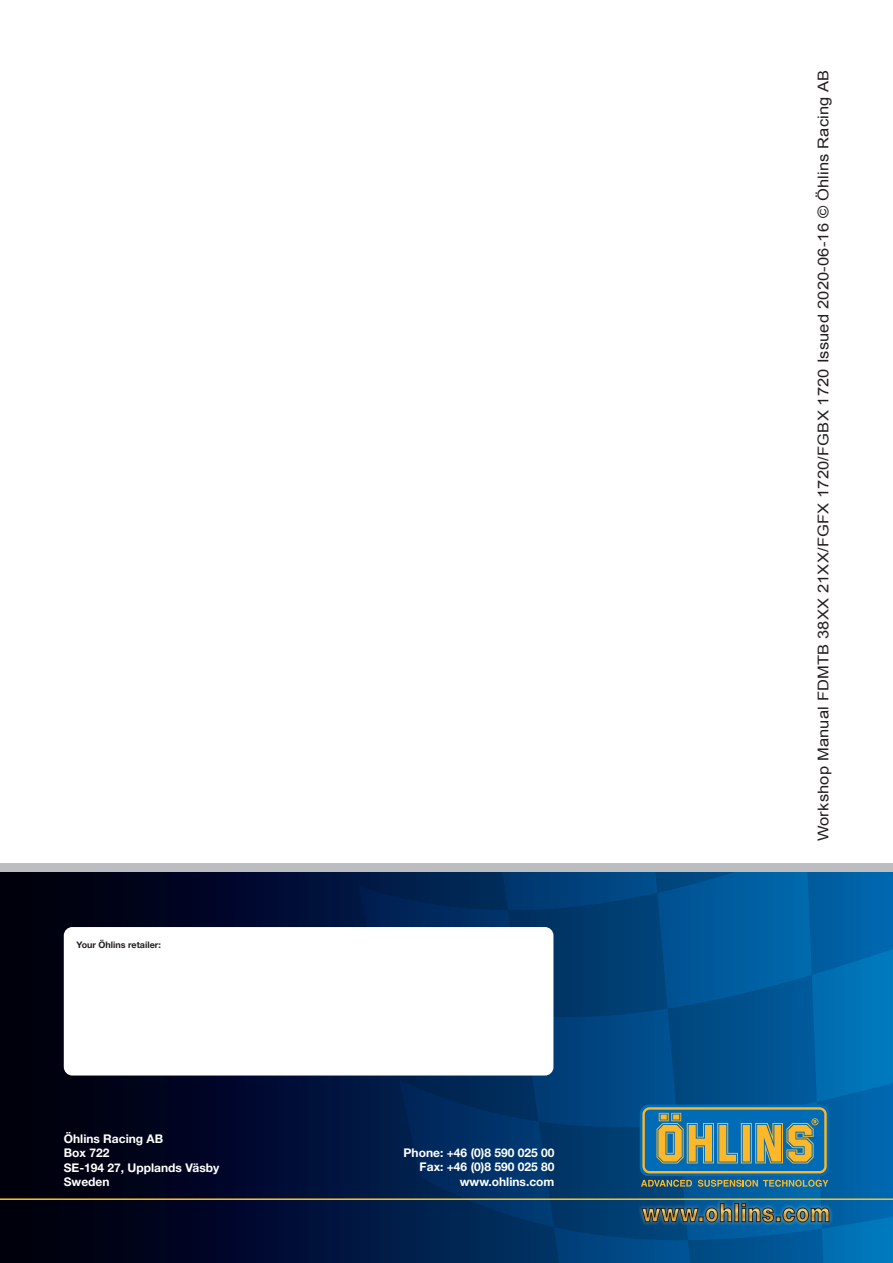
<style>
.page{position:relative;width:893px;height:1263px;background:#fff}
.page>*{position:absolute;margin:0;border:0;box-sizing:border-box;transform-origin:0 0}
.t1{font:14.85px "Arial";letter-spacing:.01em;color:#231f20;scale:1.11 1}
.t2{font:700 12px/14.4px "Helvetica Neue LT Std";color:#fff;text-align:right}
.t3{font:700 9px "Helvetica Neue LT Std";color:#231f20}
</style>
<div class="page">
<svg style="left:0;top:872px;width:359px;height:391px;background:#010722"></svg>
<hr style="left:0;top:1198px;width:893px;height:2px;background:#fec422">
<div style="left:0;top:863px;width:893px;height:9px;background:#bcbdc0"></div>
<div style="left:64px;top:927px;width:489px;height:148px;background:#fff;border-radius:9px"></div>
<svg style="left:359px;top:872px;width:534px;height:391px;background:#2d6690"></svg>
<p class="t3" style="left:77px;top:939px;width:86px">Your Öhlins retailer:</p>
<p class="t2" style="left:64px;top:1131px;width:157px;text-align:left">Öhlins Racing AB<br>Box 722<br>SE-194 27, Upplands Väsby<br>Sweden</p>
<p class="t2" style="left:404px;top:1145px;width:152px">Phone: +46 (0)8 590 025 00<br>Fax: +46 (0)8 590 025 80 www.ohlins.com</p>
<p class="t1" style="left:813px;top:841px;width:696px;rotate:-90deg">Workshop Manual FDMTB 38XX 21XX/FGFX 1720/FGBX 1720 Issued 2020-06-16 © Öhlins Racing AB</p>
</div>
